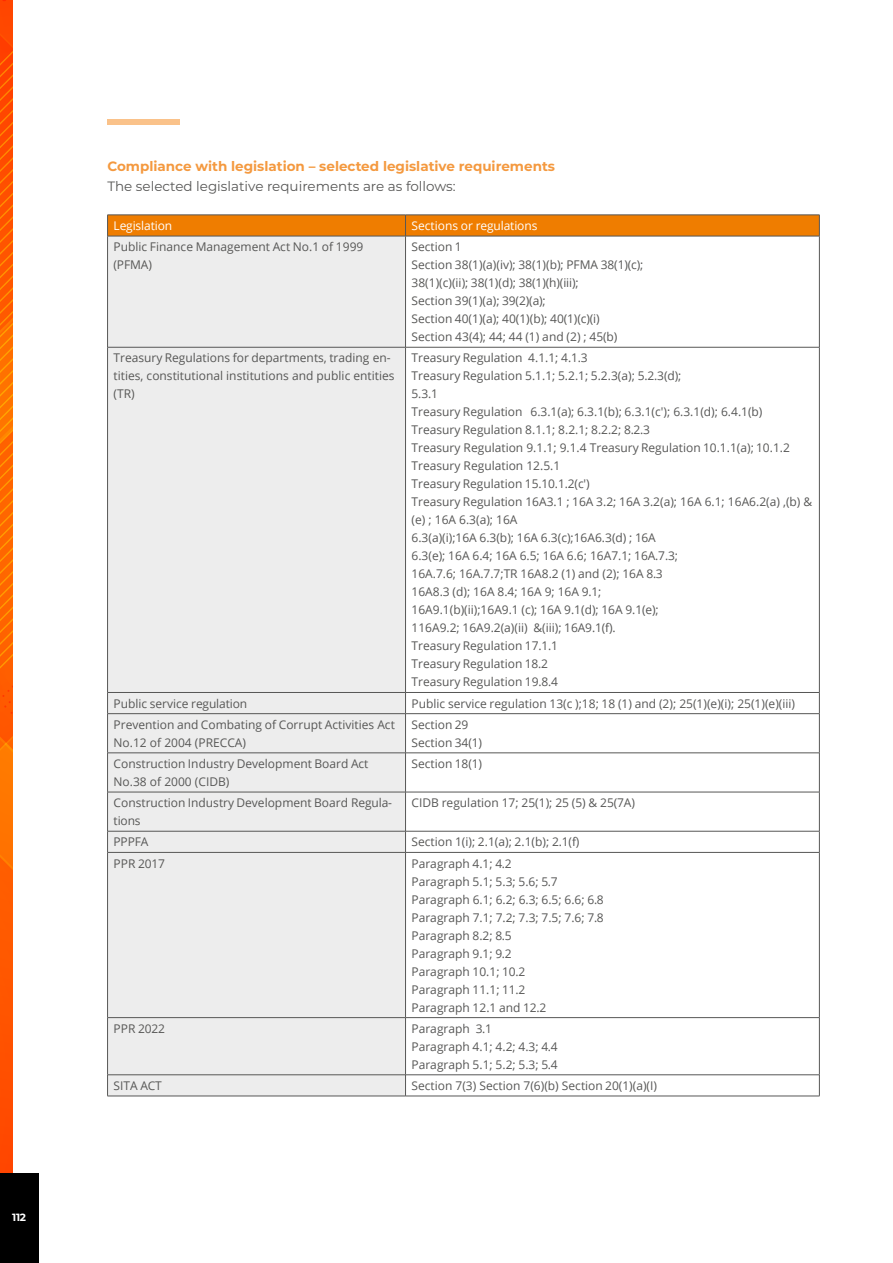
<style>
.page{position:relative;width:893px;height:1263px;background:#fff}
.page>*{position:absolute;margin:0;border:0;box-sizing:border-box;transform-origin:0 0}
.t1{font:700 13.5px "Montserrat";color:#f4993f}
.t2{font:13.5px "Montserrat";color:#575756}
.t3{font:12px/18px "Open Sans";color:#575756}
.t4{font:12px "Open Sans";letter-spacing:-.01em;color:#fff}
.t5{font:700 10.5px "Montserrat";color:#fff}
</style>
<div class="page">
<div style="left:0;top:1173px;width:38px;height:90px;background:#000"></div>
<svg style="left:0;top:0;width:13px;height:1173px;background:#ff6000"></svg>
<div style="left:107px;top:119px;width:73px;height:5px;background:#fac28a"></div>
<div style="left:108px;top:237px;width:297px;height:859px;background:#ededed"></div>
<svg style="left:107px;top:215px;width:713px;height:21px;background:#e87b03"></svg>
<hr style="left:107px;top:236px;width:299px;height:1px;background:#575756">
<hr style="left:107px;top:236px;width:1px;height:111px;background:#575756">
<hr style="left:406px;top:236px;width:414px;height:1px;background:#575756">
<hr style="left:405px;top:236px;width:1px;height:111px;background:#575756">
<hr style="left:819px;top:236px;width:1px;height:111px;background:#575756">
<hr style="left:107px;top:347px;width:299px;height:1px;background:#575756">
<hr style="left:107px;top:347px;width:1px;height:345px;background:#575756">
<hr style="left:406px;top:347px;width:414px;height:1px;background:#575756">
<hr style="left:405px;top:347px;width:1px;height:345px;background:#575756">
<hr style="left:819px;top:347px;width:1px;height:345px;background:#575756">
<hr style="left:107px;top:692px;width:299px;height:1px;background:#575756">
<svg style="left:107px;top:693px;width:1px;height:20px"></svg>
<hr style="left:406px;top:692px;width:414px;height:1px;background:#575756">
<svg style="left:405px;top:693px;width:1px;height:20px"></svg>
<svg style="left:819px;top:693px;width:1px;height:20px"></svg>
<hr style="left:107px;top:713px;width:299px;height:1px;background:#575756">
<hr style="left:107px;top:714px;width:1px;height:39px;background:#575756">
<hr style="left:406px;top:713px;width:414px;height:1px;background:#575756">
<hr style="left:405px;top:714px;width:1px;height:39px;background:#575756">
<hr style="left:819px;top:714px;width:1px;height:39px;background:#575756">
<hr style="left:107px;top:753px;width:299px;height:1px;background:#575756">
<hr style="left:107px;top:753px;width:1px;height:39px;background:#575756">
<hr style="left:406px;top:753px;width:414px;height:1px;background:#575756">
<hr style="left:405px;top:753px;width:1px;height:39px;background:#575756">
<hr style="left:819px;top:753px;width:1px;height:39px;background:#575756">
<hr style="left:107px;top:792px;width:299px;height:1px;background:#575756">
<hr style="left:107px;top:792px;width:1px;height:39px;background:#575756">
<hr style="left:406px;top:792px;width:414px;height:1px;background:#575756">
<hr style="left:405px;top:792px;width:1px;height:39px;background:#575756">
<hr style="left:819px;top:792px;width:1px;height:39px;background:#575756">
<hr style="left:107px;top:831px;width:299px;height:1px;background:#575756">
<svg style="left:107px;top:831px;width:1px;height:21px"></svg>
<hr style="left:406px;top:831px;width:414px;height:1px;background:#575756">
<svg style="left:405px;top:831px;width:1px;height:21px"></svg>
<svg style="left:819px;top:831px;width:1px;height:21px"></svg>
<hr style="left:107px;top:852px;width:299px;height:1px;background:#575756">
<hr style="left:107px;top:852px;width:1px;height:165px;background:#575756">
<hr style="left:406px;top:852px;width:414px;height:1px;background:#575756">
<hr style="left:405px;top:852px;width:1px;height:165px;background:#575756">
<hr style="left:819px;top:852px;width:1px;height:165px;background:#575756">
<hr style="left:107px;top:1017px;width:299px;height:1px;background:#575756">
<hr style="left:107px;top:1018px;width:1px;height:56px;background:#575756">
<hr style="left:406px;top:1017px;width:414px;height:1px;background:#575756">
<hr style="left:405px;top:1018px;width:1px;height:56px;background:#575756">
<hr style="left:819px;top:1018px;width:1px;height:56px;background:#575756">
<hr style="left:107px;top:1074px;width:299px;height:1px;background:#575756">
<svg style="left:107px;top:1075px;width:1px;height:21px"></svg>
<hr style="left:406px;top:1074px;width:414px;height:1px;background:#575756">
<svg style="left:405px;top:1075px;width:1px;height:21px"></svg>
<svg style="left:819px;top:1075px;width:1px;height:21px"></svg>
<hr style="left:107px;top:1096px;width:299px;height:1px;background:#575756">
<hr style="left:406px;top:1096px;width:414px;height:1px;background:#575756">
<p class="t5" style="left:12px;top:1210px;width:15px">112</p>
<p class="t1" style="left:107px;top:157px;width:449px">Compliance with legislation – selected legislative requirements</p>
<p class="t2" style="left:107px;top:176px;width:350px">The selected legislative requirements are as follows:</p>
<p class="t4" style="left:114px;top:217px;width:60px">Legislation</p>
<p class="t4" style="left:411px;top:217px;width:127px">Sections or regulations</p>
<p class="t3" style="left:114px;top:238px;width:251px">Public Finance Management Act No.1 of 1999 (PFMA)</p>
<p class="t3" style="left:411px;top:238px;width:233px">Section 1<br>Section 38(1)(a)(iv); 38(1)(b); PFMA 38(1)(c); 38(1)(c)(ii); 38(1)(d); 38(1)(h)(iii);<br>Section 39(1)(a); 39(2)(a);<br>Section 40(1)(a); 40(1)(b); 40(1)(c)(i)<br>Section 43(4); 44; 44 (1) and (2) ; 45(b)</p>
<p class="t3" style="left:114px;top:349px;width:283px">Treasury Regulations for departments, trading en&shy;tities, constitutional institutions and public entities (TR)</p>
<p class="t3" style="left:411px;top:349px;width:402px">Treasury Regulation 4.1.1; 4.1.3<br>Treasury Regulation 5.1.1; 5.2.1; 5.2.3(a); 5.2.3(d);<br>5.3.1<br>Treasury Regulation 6.3.1(a); 6.3.1(b); 6.3.1(c'); 6.3.1(d); 6.4.1(b)<br>Treasury Regulation 8.1.1; 8.2.1; 8.2.2; 8.2.3<br>Treasury Regulation 9.1.1; 9.1.4 Treasury Regulation 10.1.1(a); 10.1.2<br>Treasury Regulation 12.5.1<br>Treasury Regulation 15.10.1.2(c')<br>Treasury Regulation 16A3.1 ; 16A 3.2; 16A 3.2(a); 16A 6.1; 16A6.2(a) ,(b) &amp; (e) ; 16A 6.3(a); 16A<br>6.3(a)(i);16A 6.3(b); 16A 6.3(c);16A6.3(d) ; 16A<br>6.3(e); 16A 6.4; 16A 6.5; 16A 6.6; 16A7.1; 16A.7.3;<br>16A.7.6; 16A.7.7;TR 16A8.2 (1) and (2); 16A 8.3<br>16A8.3 (d); 16A 8.4; 16A 9; 16A 9.1;<br>16A9.1(b)(ii);16A9.1 (c); 16A 9.1(d); 16A 9.1(e);<br>116A9.2; 16A9.2(a)(ii) &amp;(iii); 16A9.1(f).<br>Treasury Regulation 17.1.1<br>Treasury Regulation 18.2<br>Treasury Regulation 19.8.4</p>
<p class="t3" style="left:114px;top:694px;width:135px">Public service regulation</p>
<p class="t3" style="left:411px;top:694px;width:385px">Public service regulation 13(c );18; 18 (1) and (2); 25(1)(e)(i); 25(1)(e)(iii)</p>
<p class="t3" style="left:114px;top:715px;width:283px">Prevention and Combating of Corrupt Activities Act<br>No.12 of 2004 (PRECCA)</p>
<p class="t3" style="left:411px;top:715px;width:72px">Section 29<br>Section 34(1)</p>
<p class="t3" style="left:114px;top:754px;width:256px">Construction Industry Development Board Act<br>No.38 of 2000 (CIDB)</p>
<p class="t3" style="left:411px;top:754px;width:72px">Section 18(1)</p>
<p class="t3" style="left:114px;top:793px;width:280px">Construction Industry Development Board Regula&shy;tions</p>
<p class="t3" style="left:411px;top:793px;width:225px">CIDB regulation 17; 25(1); 25 (5) &amp; 25(7A)</p>
<p class="t3" style="left:114px;top:833px;width:36px">PPPFA</p>
<p class="t3" style="left:411px;top:833px;width:169px">Section 1(i); 2.1(a); 2.1(b); 2.1(f)</p>
<p class="t3" style="left:114px;top:854px;width:53px">PPR 2017</p>
<p class="t3" style="left:411px;top:854px;width:194px">Paragraph 4.1; 4.2<br>Paragraph 5.1; 5.3; 5.6; 5.7<br>Paragraph 6.1; 6.2; 6.3; 6.5; 6.6; 6.8<br>Paragraph 7.1; 7.2; 7.3; 7.5; 7.6; 7.8<br>Paragraph 8.2; 8.5<br>Paragraph 9.1; 9.2<br>Paragraph 10.1; 10.2<br>Paragraph 11.1; 11.2<br>Paragraph 12.1 and 12.2</p>
<p class="t3" style="left:114px;top:1019px;width:53px">PPR 2022</p>
<p class="t3" style="left:411px;top:1019px;width:148px">Paragraph 3.1<br>Paragraph 4.1; 4.2; 4.3; 4.4<br>Paragraph 5.1; 5.2; 5.3; 5.4</p>
<p class="t3" style="left:114px;top:1076px;width:50px">SITA ACT</p>
<p class="t3" style="left:411px;top:1076px;width:247px">Section 7(3) Section 7(6)(b) Section 20(1)(a)(I)</p>
</div>
